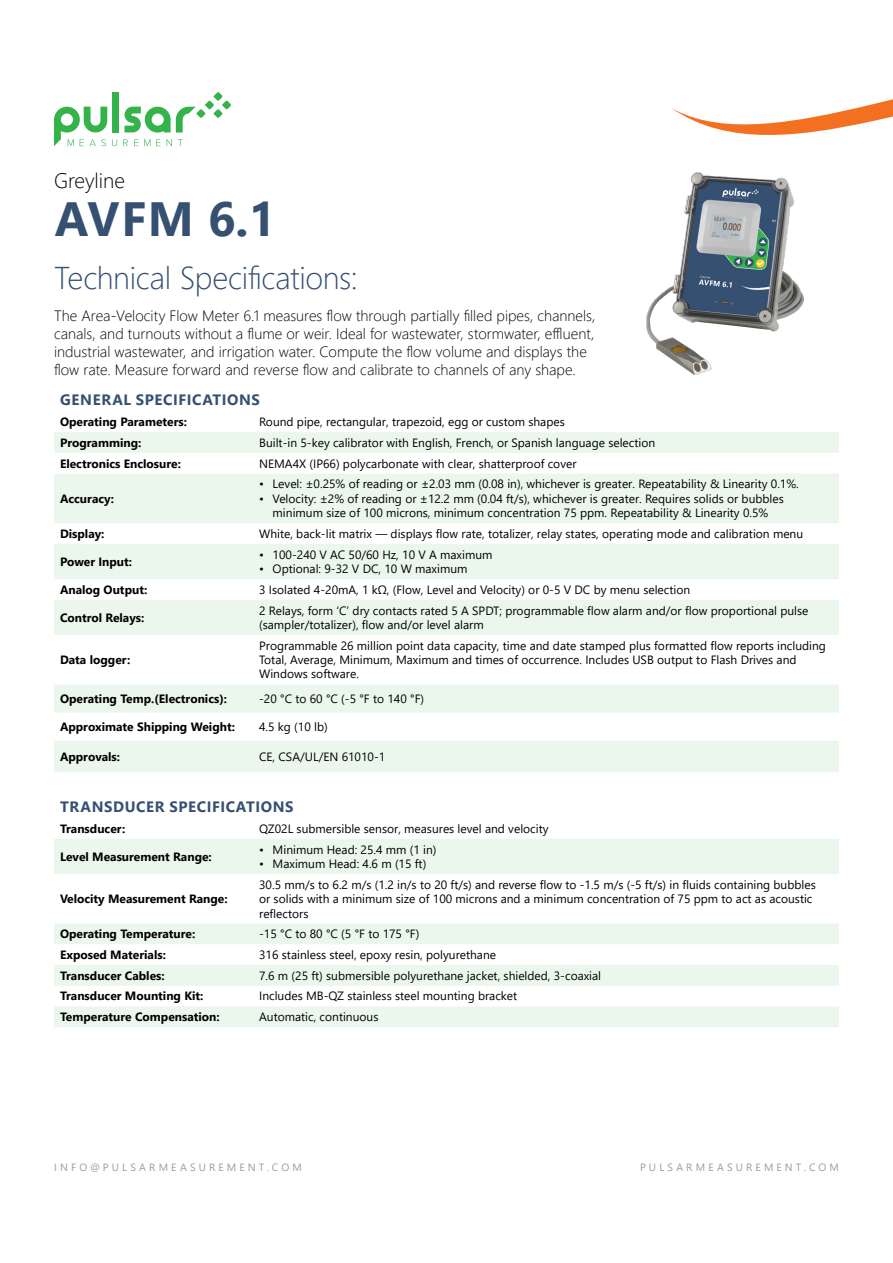
<style>
.page{position:relative;width:893px;height:1263px;background:#fff}
.page>*{position:absolute;margin:0;border:0;box-sizing:border-box;transform-origin:0 0}
.t1{font:700 48px "Segoe UI";color:#365072}
.t2{font:300 31.5px "Segoe UI";letter-spacing:-.01em;color:#365072}
.t3{font:300 21px "Segoe UI";color:#000}
.t4{font:300 15px/18px "Segoe UI";color:#000}
.t5{font:700 15px "Segoe UI";letter-spacing:.04em;color:#365072}
.t6{font:12px/14.4px "Segoe UI";color:#000}
.t7{font:700 12px "Segoe UI";color:#000}
.t8{font:10.5px "Segoe UI";letter-spacing:.3em;color:#999ca0}
</style>
<div class="page">
<svg style="left:671px;top:99px;width:222px;height:36px"></svg>
<div style="left:112px;top:92px;width:7px;height:40px;background:#33b34a"></div>
<svg style="left:125px;top:92px;width:106px;height:41px"></svg>
<svg style="left:54px;top:107px;width:63px;height:39px"></svg>
<svg style="left:123px;top:139px;width:5px;height:7px"></svg>
<svg style="left:134px;top:139px;width:26px;height:7px"></svg>
<svg style="left:167px;top:139px;width:5px;height:7px"></svg>
<svg style="left:178px;top:139px;width:5px;height:7px"></svg>
<img style="left:647px;top:172px;width:157px;height:203px">
<svg style="left:54px;top:432px;width:785px;height:595px"></svg>
<h3 class="t3" style="left:54px;top:160px;width:73px">Greyline</h3>
<h1 class="t1" style="left:55px;top:173px;width:223px">AVFM 6.1</h1>
<h2 class="t2" style="left:54px;top:248px;width:305px">Technical Specifications:</h2>
<p class="t4" style="left:54px;top:305px;width:543px">The Area-Velocity Flow Meter 6.1 measures flow through partially filled pipes, channels, canals, and turnouts without a flume or weir. Ideal for wastewater, stormwater, effluent, industrial wastewater, and irrigation water. Compute the flow volume and displays the flow rate. Measure forward and reverse flow and calibrate to channels of any shape.</p>
<p class="t5" style="left:60px;top:386px;width:201px">GENERAL SPECIFICATIONS</p>
<p class="t7" style="left:60px;top:410px;width:129px">Operating Parameters:</p>
<p class="t6" style="left:259px;top:414px;width:307px">Round pipe, rectangular, trapezoid, egg or custom shapes</p>
<p class="t7" style="left:60px;top:431px;width:83px">Programming:</p>
<p class="t6" style="left:259px;top:434px;width:398px">Built-in 5-key calibrator with English, French, or Spanish language selection</p>
<p class="t7" style="left:60px;top:452px;width:122px">Electronics Enclosure:</p>
<p class="t6" style="left:259px;top:455px;width:319px">NEMA4X (IP66) polycarbonate with clear, shatterproof cover</p>
<p class="t7" style="left:60px;top:487px;width:55px">Accuracy:</p>
<p class="t6" style="left:259px;top:476px;width:541px">• Level: ±0.25% of reading or ±2.03 mm (0.08 in), whichever is greater. Repeatability &amp; Linearity 0.1%.</p>
<p class="t6" style="left:259px;top:490px;width:526px;text-align:center">• Velocity: ±2% of reading or ±12.2 mm (0.04 ft/s), whichever is greater. Requires solids or bubbles minimum size of 100 microns, minimum concentration 75 ppm. Repeatability &amp; Linearity 0.5%</p>
<p class="t7" style="left:60px;top:522px;width:46px">Display:</p>
<p class="t6" style="left:259px;top:525px;width:546px">White, back-lit matrix — displays flow rate, totalizer, relay states, operating mode and calibration menu</p>
<p class="t7" style="left:60px;top:550px;width:74px">Power Input:</p>
<p class="t6" style="left:259px;top:546px;width:235px">• 100-240 V AC 50/60 Hz, 10 V A maximum</p>
<p class="t6" style="left:259px;top:560px;width:210px">• Optional: 9-32 V DC, 10 W maximum</p>
<p class="t7" style="left:60px;top:578px;width:89px">Analog Output:</p>
<p class="t6" style="left:259px;top:581px;width:433px">3 Isolated 4-20mA, 1 kΩ, (Flow, Level and Velocity) or 0-5 V DC by menu selection</p>
<p class="t7" style="left:60px;top:606px;width:86px">Control Relays:</p>
<p class="t6" style="left:259px;top:602px;width:551px">2 Relays, form ‘C’ dry contacts rated 5 A SPDT; programmable flow alarm and/or flow proportional pulse (sampler/totalizer), flow and/or level alarm</p>
<p class="t7" style="left:60px;top:648px;width:72px">Data logger:</p>
<p class="t6" style="left:259px;top:637px;width:568px">Programmable 26 million point data capacity, time and date stamped plus formatted flow reports including<br>Total, Average, Minimum, Maximum and times of occurrence. Includes USB output to Flash Drives and<br>Windows software.</p>
<p class="t7" style="left:60px;top:687px;width:169px">Operating Temp.(Electronics):</p>
<p class="t6" style="left:259px;top:690px;width:167px">-20 °C to 60 °C (-5 °F to 140 °F)</p>
<p class="t7" style="left:60px;top:715px;width:176px">Approximate Shipping Weight:</p>
<p class="t6" style="left:259px;top:718px;width:70px">4.5 kg (10 lb)</p>
<p class="t7" style="left:60px;top:745px;width:62px">Approvals:</p>
<p class="t6" style="left:259px;top:748px;width:128px">CE, CSA/UL/EN 61010-1</p>
<p class="t5" style="left:60px;top:793px;width:235px">TRANSDUCER SPECIFICATIONS</p>
<p class="t7" style="left:60px;top:817px;width:67px">Transducer:</p>
<p class="t6" style="left:259px;top:820px;width:291px">QZ02L submersible sensor, measures level and velocity</p>
<p class="t7" style="left:60px;top:845px;width:153px">Level Measurement Range:</p>
<p class="t6" style="left:259px;top:841px;width:179px">• Minimum Head: 25.4 mm (1 in)</p>
<p class="t6" style="left:259px;top:855px;width:169px">• Maximum Head: 4.6 m (15 ft)</p>
<p class="t7" style="left:60px;top:887px;width:169px">Velocity Measurement Range:</p>
<p class="t6" style="left:259px;top:876px;width:558px">30.5 mm/s to 6.2 m/s (1.2 in/s to 20 ft/s) and reverse flow to -1.5 m/s (-5 ft/s) in fluids containing bubbles or solids with a minimum size of 100 microns and a minimum concentration of 75 ppm to act as acoustic reflectors</p>
<p class="t7" style="left:60px;top:923px;width:137px">Operating Temperature:</p>
<p class="t6" style="left:259px;top:926px;width:162px">-15 °C to 80 °C (5 °F to 175 °F)</p>
<p class="t7" style="left:60px;top:943px;width:107px">Exposed Materials:</p>
<p class="t6" style="left:259px;top:946px;width:238px">316 stainless steel, epoxy resin, polyurethane</p>
<p class="t7" style="left:60px;top:964px;width:106px">Transducer Cables:</p>
<p class="t6" style="left:259px;top:967px;width:344px">7.6 m (25 ft) submersible polyurethane jacket, shielded, 3-coaxial</p>
<p class="t7" style="left:60px;top:985px;width:145px">Transducer Mounting Kit:</p>
<p class="t6" style="left:259px;top:988px;width:260px">Includes MB-QZ stainless steel mounting bracket</p>
<p class="t7" style="left:60px;top:1006px;width:161px">Temperature Compensation:</p>
<p class="t6" style="left:259px;top:1009px;width:121px">Automatic, continuous</p>
<p class="t8" style="left:54px;top:1157px;width:249px">INFO@PULSARMEASUREMENT.COM</p>
<p class="t8" style="left:640px;top:1157px;width:200px">PULSARMEASUREMENT.COM</p>
</div>
